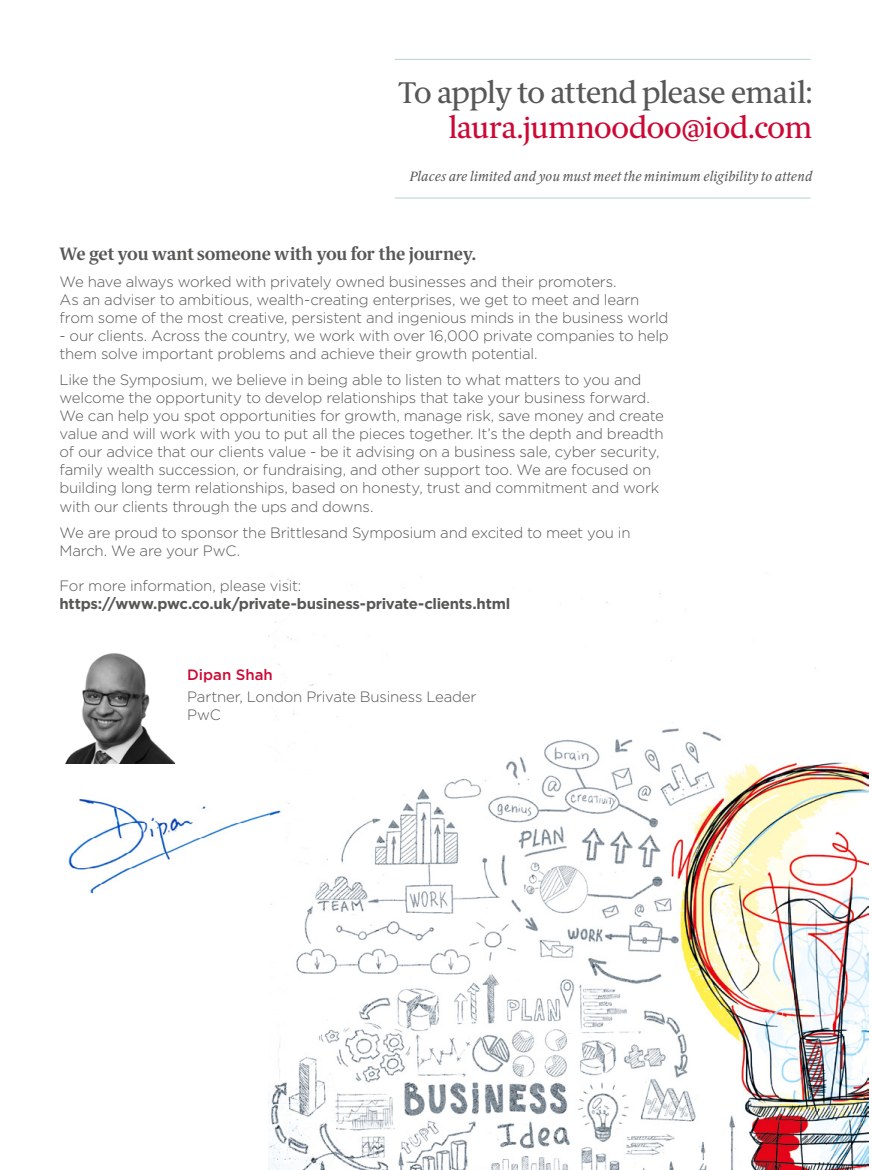
<style>
.page{position:relative;width:872px;height:1170px;background:#fff}
.page>*{position:absolute;margin:0;border:0;box-sizing:border-box;transform-origin:0 0}
.t1{font:30px "ID Serif";letter-spacing:-.03em;color:#575756}
.t2{font:30px "ID Serif";letter-spacing:-.025em;color:#cc0935}
.t3{font:700 18px "ID Serif";letter-spacing:-.02em;color:#575756}
.t4{font:300 15px/18px "Gotham";letter-spacing:-.015em;color:#575756}
.t5{font:700 15px "Gotham";letter-spacing:-.02em;color:#575756}
.t6{font:500 15px "Gotham";color:#cc0935}
.t7{font:italic 13.5px "ID Serif";letter-spacing:.005em;color:#575756}
</style>
<div class="page">
<img style="left:268px;top:573px;width:600px;height:596px">
<hr style="left:395px;top:198px;width:415px;height:1px;background:#bad1d0">
<hr style="left:395px;top:59px;width:415px;height:1px;background:#bad1d0">
<img style="left:65px;top:653px;width:109px;height:110px">
<img style="left:68px;top:794px;width:213px;height:104px">
<h1 class="t1" style="left:397px;top:75px;width:416px">To apply to attend please email:</h1>
<h1 class="t2" style="left:448px;top:109px;width:365px">laura.jumnoodoo@iod.com</h1>
<p class="t7" style="left:410px;top:168px;width:404px">Places are limited and you must meet the minimum eligibility to attend</p>
<p class="t3" style="left:60px;top:243px;width:418px">We get you want someone with you for the journey.</p>
<p class="t4" style="left:60px;top:272px;width:610px">We have always worked with privately owned businesses and their promoters.<br>As an adviser to ambitious, wealth-creating enterprises, we get to meet and learn from some of the most creative, persistent and ingenious minds in the business world</p>
<p class="t4" style="left:60px;top:326px;width:610px">- our clients. Across the country, we work with over 16,000 private companies to help them solve important problems and achieve their growth potential.</p>
<p class="t4" style="left:60px;top:370px;width:606px">Like the Symposium, we believe in being able to listen to what matters to you and welcome the opportunity to develop relationships that take your business forward.<br>We can help you spot opportunities for growth, manage risk, save money and create value and will work with you to put all the pieces together. It’s the depth and breadth of our advice that our clients value - be it advising on a business sale, cyber security, family wealth succession, or fundraising, and other support too. We are focused on building long term relationships, based on honesty, trust and commitment and work with our clients through the ups and downs.</p>
<p class="t4" style="left:60px;top:523px;width:572px">We are proud to sponsor the Brittlesand Symposium and excited to meet you in<br>March. We are your PwC.</p>
<p class="t4" style="left:60px;top:576px;width:243px">For more information, please visit:</p>
<p class="t5" style="left:60px;top:593px;width:452px">https://www.pwc.co.uk/private-business-private-clients.html</p>
<p class="t6" style="left:187px;top:665px;width:87px">Dipan Shah</p>
<p class="t4" style="left:187px;top:687px;width:291px">Partner, London Private Business Leader<br>PwC</p>
</div>
